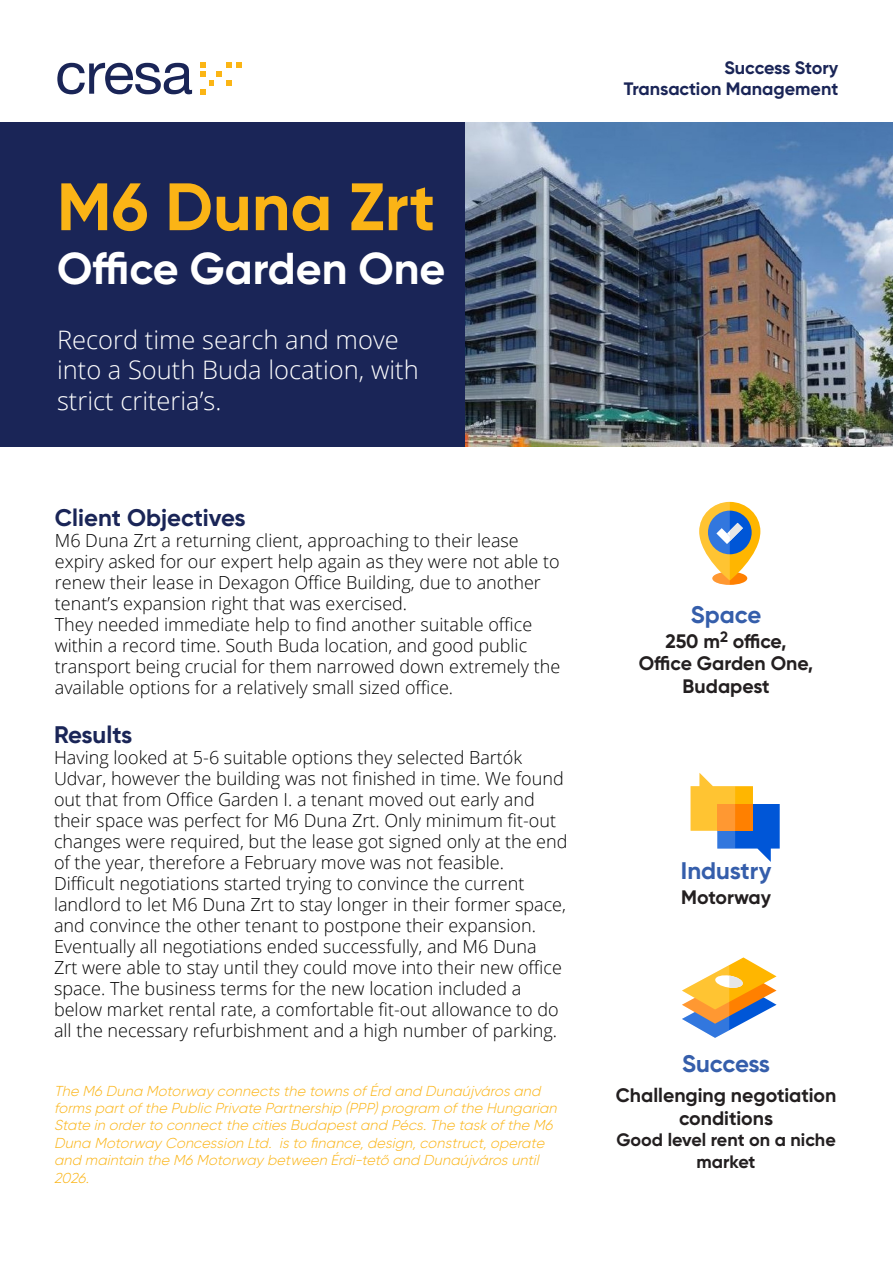
<style>
.page{position:relative;width:893px;height:1263px;background:#fff}
.page>*{position:absolute;margin:0;border:0;box-sizing:border-box;transform-origin:0 0}
.t1{font:700 66.9px "Gilroy";color:#fbb416}
.t2{font:700 44.55px "Gilroy";color:#fff}
.t3{font:300 25.5px/30.3px "Open Sans";color:#fff}
.t4{font:700 24px "Gilroy";color:#1a2557}
.t5{font:700 24px "Gilroy";color:#355eab}
.t6{font:700 19.5px/22.5px "Gilroy";color:#231f20;text-align:center}
.t7{font:300 18px/21px "Open Sans";color:#000}
.t8{font:700 18px "Gilroy";color:#1a2557}
.t9{font:700 18px/21.6px "Gilroy";color:#231f20;text-align:center}
.podkreslenia_cresa{font:italic 300 14.4px/17.4px "Gilroy";color:#fbb416}
</style>
<div class="page">
<div style="left:0;top:123px;width:893px;height:324px;background:#1a2557"></div>
<svg style="left:57px;top:63px;width:135px;height:31px"></svg>
<svg style="left:201px;top:63px;width:20px;height:31px"></svg>
<svg style="left:227px;top:63px;width:4px;height:4px"></svg>
<svg style="left:227px;top:81px;width:4px;height:4px"></svg>
<svg style="left:237px;top:63px;width:4px;height:4px"></svg>
<img style="left:465px;top:123px;width:428px;height:323px">
<div style="left:712px;top:572px;width:35px;height:13px;background:#ff8000;border-radius:50%"></div>
<svg style="left:699px;top:502px;width:61px;height:78px"></svg>
<div style="left:708px;top:511px;width:44px;height:43px;background:#0056d7;border-radius:50%"></div>
<svg style="left:699px;top:502px;width:44px;height:83px"></svg>
<svg style="left:682px;top:957px;width:94px;height:81px"></svg>
<svg style="left:691px;top:773px;width:89px;height:89px"></svg>
<p class="t1" style="left:57px;top:165px;width:380px">M6 Duna Zrt</p>
<p class="t2" style="left:57px;top:241px;width:390px">Office Garden One</p>
<p class="t3" style="left:57px;top:324px;width:363px">Record time search and move into a South Buda location, with strict criteria’s.</p>
<p class="t4" style="left:55px;top:503px;width:192px">Client Objectives</p>
<p class="t7" style="left:55px;top:529px;width:506px">M6 Duna Zrt a returning client, approaching to their lease expiry asked for our expert help again as they were not able to renew their lease in Dexagon Office Building, due to another tenant’s expansion right that was exercised.</p>
<p class="t7" style="left:55px;top:613px;width:507px">They needed immediate help to find another suitable office within a record time. South Buda location, and good public transport being crucial for them narrowed down extremely the available options for a relatively small sized office.</p>
<p class="t4" style="left:54px;top:720px;width:80px">Results</p>
<p class="t7" style="left:54px;top:747px;width:515px">Having looked at 5-6 suitable options they selected Bartók Udvar, however the building was not finished in time. We found out that from Office Garden I. a tenant moved out early and their space was perfect for M6 Duna Zrt. Only minimum fit-out changes were required, but the lease got signed only at the end of the year, therefore a February move was not feasible.</p>
<p class="t7" style="left:54px;top:873px;width:513px">Difficult negotiations started trying to convince the current landlord to let M6 Duna Zrt to stay longer in their former space, and convince the other tenant to postpone their expansion.<br>Eventually all negotiations ended successfully, and M6 Duna<br>Zrt were able to stay until they could move into their new office space. The business terms for the new location included a below market rental rate, a comfortable fit-out allowance to do all the necessary refurbishment and a high number of parking.</p>
<p class="podkreslenia_cresa" style="left:54px;top:1082px;width:508px">The M6 Duna Motorway connectsthe townsofÉrd and Dunaújvárosand formspartofthe Public Private Partnership (PPP)program ofthe Hungarian State in orderto connectthe citiesBudapestand Pécs.The task ofthe M6<br>Duna Motorway Concession Ltd. isto finance,design,construct,operate and maintain the M6 Motorway between Érdi-tető and Dunaújvárosuntil 2026.</p>
<p class="t8" style="left:724px;top:56px;width:116px">Success Story</p>
<p class="t8" style="left:624px;top:78px;width:216px">Transaction Management</p>
<p class="t5" style="left:691px;top:599px;width:72px">Space</p>
<p class="t6" style="left:666px;top:629px;width:123px">250 m<sup>2</sup> office,</p>
<p class="t6" style="left:639px;top:652px;width:176px">Office Garden One,<br>Budapest</p>
<p class="t5" style="left:681px;top:855px;width:92px">Industry</p>
<p class="t6" style="left:681px;top:885px;width:91px">Motorway</p>
<p class="t5" style="left:682px;top:1049px;width:90px">Success</p>
<p class="t6" style="left:616px;top:1084px;width:222px">Challenging negotiation conditions</p>
<p class="t9" style="left:616px;top:1129px;width:221px">Good level rent on a niche market</p>
</div>
